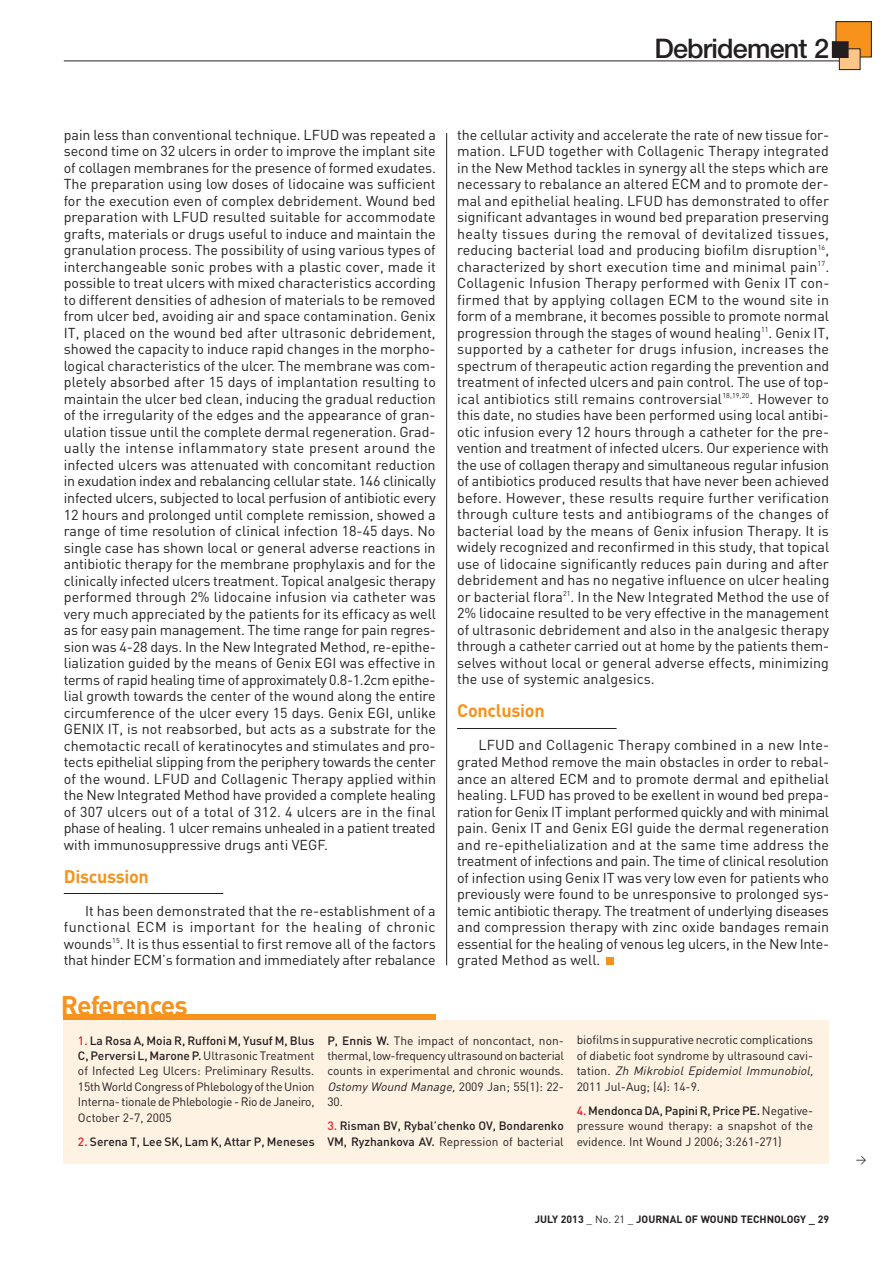
<style>
.page{position:relative;width:893px;height:1263px;background:#fff}
.page>*{position:absolute;margin:0;border:0;box-sizing:border-box;transform-origin:0 0}
.t1{font:500 27px "Helvetica Neue";letter-spacing:-.03em;color:#231f20}
.t2{font:700 26.55px "DIN";letter-spacing:-.04em;color:#f7931d}
.t3{font:700 18px "DIN";letter-spacing:-.015em;color:#f7931d}
.t4{font:14.25px/16.5px "DIN";letter-spacing:-.01em;color:#231f20;text-align:justify}
.t5{font:12px/15.5px "DIN";color:#231f20;text-align:justify}
.t6{font:500 12px/15.5px "DIN";color:#231f20}
.t7{font:700 10.5px "DIN";color:#231f20}
.t8{font:10.5px "DIN";color:#231f20}
.s1{font-weight:500;color:#ee1d23}
.s2{font-weight:500}
.s3{color:#ee1d23}
.s4{font-style:italic}
.s5{font-weight:400}
</style>
<div class="page">
<hr style="left:64px;top:61px;width:779px;height:1px;background:#231f20">
<div style="left:836px;top:22px;width:35px;height:35px;background:#f7931d"></div>
<div style="left:836px;top:21px;width:36px;height:36px;border:1px solid #231f20"></div>
<div style="left:839px;top:49px;width:21px;height:21px;background:#fdc689"></div>
<div style="left:839px;top:48px;width:21px;height:22px;border:1px solid #231f20"></div>
<div style="left:833px;top:42px;width:15px;height:15px;background:#231f20"></div>
<div style="left:832px;top:41px;width:16px;height:17px;border:1px solid #231f20"></div>
<hr style="left:446px;top:133px;width:1px;height:832px;background:#231f20">
<hr style="left:64px;top:893px;width:159px;height:1px;background:#231f20">
<hr style="left:457px;top:728px;width:160px;height:1px;background:#231f20">
<div style="left:606px;top:957px;width:8px;height:8px;background:#f7931d"></div>
<div style="left:63px;top:1020px;width:765px;height:143px;background:#fef2e3"></div>
<div style="left:63px;top:1014px;width:372px;height:6px;background:#f7931d"></div>
<h1 class="t1" style="left:654px;top:32px;width:176px">Debridement 2</h1>
<p class="t4" style="left:64px;top:126px;width:374px">pain less than conventional technique. LFUD was repeated a second time on 32 ulcers in order to improve the implant site of collagen membranes for the presence of formed exudates.<br>The preparation using low doses of lidocaine was sufficient for the execution even of complex debridement. Wound bed preparation with LFUD resulted suitable for accommodate grafts, materials or drugs useful to induce and maintain the granulation process. The possibility of using various types of interchangeable sonic probes with a plastic cover, made it possible to treat ulcers with mixed characteristics according to different densities of adhesion of materials to be removed from ulcer bed, avoiding air and space contamination. Genix IT, placed on the wound bed after ultrasonic debridement, showed the capacity to induce rapid changes in the morpho&shy;logical characteristics of the ulcer. The membrane was com&shy;pletely absorbed after 15 days of implantation resulting to maintain the ulcer bed clean, inducing the gradual reduction of the irregularity of the edges and the appearance of gran&shy;ulation tissue until the complete dermal regeneration. Grad&shy;ually the intense inflammatory state present around the infected ulcers was attenuated with concomitant reduction in exudation index and rebalancing cellular state. 146 clinically infected ulcers, subjected to local perfusion of antibiotic every 12 hours and prolonged until complete remission, showed a range of time resolution of clinical infection 18-45 days. No single case has shown local or general adverse reactions in antibiotic therapy for the membrane prophylaxis and for the clinically infected ulcers treatment. Topical analgesic therapy performed through 2% lidocaine infusion via catheter was very much appreciated by the patients for its efficacy as well as for easy pain management. The time range for pain regres&shy;sion was 4-28 days. In the New Integrated Method, re-epithe&shy;lialization guided by the means of Genix EGI was effective in terms of rapid healing time of approximately 0.8-1.2cm epithe&shy;lial growth towards the center of the wound along the entire circumference of the ulcer every 15 days. Genix EGI, unlike GENIX IT, is not reabsorbed, but acts as a substrate for the chemotactic recall of keratinocytes and stimulates and pro&shy;tects epithelial slipping from the periphery towards the center of the wound. LFUD and Collagenic Therapy applied within the New Integrated Method have provided a complete healing of 307 ulcers out of a total of 312. 4 ulcers are in the final phase of healing. 1 ulcer remains unhealed in a patient treated with immunosuppressive drugs anti VEGF.</p>
<p class="t3" style="left:64px;top:864px;width:87px">Discussion</p>
<p class="t4" style="left:64px;top:902px;width:373px;text-indent:21px">It has been demonstrated that the re-establishment of a functional ECM is important for the healing of chronic wounds<sup>15</sup>. It is thus essential to first remove all of the factors that hinder ECM’s formation and immediately after rebalance</p>
<h2 class="t2" style="left:61px;top:988px;width:128px">References</h2>
<p class="t4" style="left:457px;top:126px;width:374px">the cellular activity and accelerate the rate of new tissue for&shy;mation. LFUD together with Collagenic Therapy integrated in the New Method tackles in synergy all the steps which are necessary to rebalance an altered ECM and to promote der&shy;mal and epithelial healing. LFUD has demonstrated to offer significant advantages in wound bed preparation preserving healty tissues during the removal of devitalized tissues, reducing bacterial load and producing biofilm disruption<sup>16</sup>, characterized by short execution time and minimal pain<sup>17</sup>.<br>Collagenic Infusion Therapy performed with Genix IT con&shy;firmed that by applying collagen ECM to the wound site in form of a membrane, it becomes possible to promote normal progression through the stages of wound healing<sup>11</sup>. Genix IT, supported by a catheter for drugs infusion, increases the spectrum of therapeutic action regarding the prevention and treatment of infected ulcers and pain control. The use of top&shy;ical antibiotics still remains controversial<sup>18,19,20</sup>. However to this date, no studies have been performed using local antibi&shy;otic infusion every 12 hours through a catheter for the pre&shy;vention and treatment of infected ulcers. Our experience with the use of collagen therapy and simultaneous regular infusion of antibiotics produced results that have never been achieved before. However, these results require further verification through culture tests and antibiograms of the changes of bacterial load by the means of Genix infusion Therapy. It is widely recognized and reconfirmed in this study, that topical use of lidocaine significantly reduces pain during and after debridement and has no negative influence on ulcer healing or bacterial flora<sup>21</sup>. In the New Integrated Method the use of 2% lidocaine resulted to be very effective in the management of ultrasonic debridement and also in the analgesic therapy through a catheter carried out at home by the patients them&shy;selves without local or general adverse effects, minimizing the use of systemic analgesics.</p>
<p class="t3" style="left:457px;top:699px;width:89px">Conclusion</p>
<p class="t4" style="left:457px;top:737px;width:374px;text-indent:21px">LFUD and Collagenic Therapy combined in a new Inte&shy;grated Method remove the main obstacles in order to rebal&shy;ance an altered ECM and to promote dermal and epithelial healing. LFUD has proved to be exellent in wound bed prepa&shy;ration for Genix IT implant performed quickly and with minimal pain. Genix IT and Genix EGI guide the dermal regeneration and re-epithelialization and at the same time address the treatment of infections and pain. The time of clinical resolution of infection using Genix IT was very low even for patients who previously were found to be unresponsive to prolonged sys&shy;temic antibiotic therapy. The treatment of underlying diseases and compression therapy with zinc oxide bandages remain essential for the healing of venous leg ulcers, in the New Inte&shy;grated Method as well.</p>
<p class="t5" style="left:78px;top:1032px;width:238px"><span class="s1">1.</span> <span class="s2">La Rosa A, Moia R, Ruffoni M, Yusuf M, Blus C, Perversi L, Marone P.</span>Ultrasonic Treatment of Infected Leg Ulcers: Preliminary Results.<br>15th World Congress of Phlebology of the Union Interna- tionale de Phlebologie - Rio de Janeiro, October 2-7, 2005</p>
<p class="t6" style="left:78px;top:1133px;width:238px"><span class="s3">2.</span> Serena T, Lee SK, Lam K, Attar P, Meneses</p>
<p class="t5" style="left:327px;top:1032px;width:238px"><span class="s2">P, Ennis W.</span> The impact of noncontact, non&shy;thermal, low-frequency ultrasound on bacterial counts in experimental and chronic wounds.<br><span class="s4">OstomyWound Manage,</span> 2 0 0 9 J a n ; 5 5 ( 1 ) : 2 2 - 30.</p>
<p class="t6" style="left:327px;top:1118px;width:238px"><span class="s3">3.</span> Risman BV, Rybal’chenko OV, Bondarenko<br>VM, Ryzhankova AV. <span class="s5">Repression of bacterial</span></p>
<p class="t5" style="left:577px;top:1032px;width:241px;text-align:left">biofilms in suppurative necrotic complications of diabetic foot syndrome by ultrasound cavi&shy;t a t i o n . <span class="s4">Zh Mikrobiol Epidemiol Immunobiol, </span>2011 Jul-Aug; (4): 14-9.</p>
<p class="t5" style="left:577px;top:1102px;width:238px"><span class="s1">4.</span> <span class="s2">Mendonca DA, Papini R, Price PE.</span> Negative&shy;pressure wound therapy: a snapshot of the evidence. Int Wound J 2006; 3:261-271)</p>
<p class="t7" style="left:535px;top:1213px;width:296px">JULY 2013 <span class="s5">_ No. 21 _</span> JOURNAL OF WOUND TECHNOLOGY _ 29</p>
<p class="t8" style="left:856px;top:1153px;width:12px">&gt;</p>
</div>
